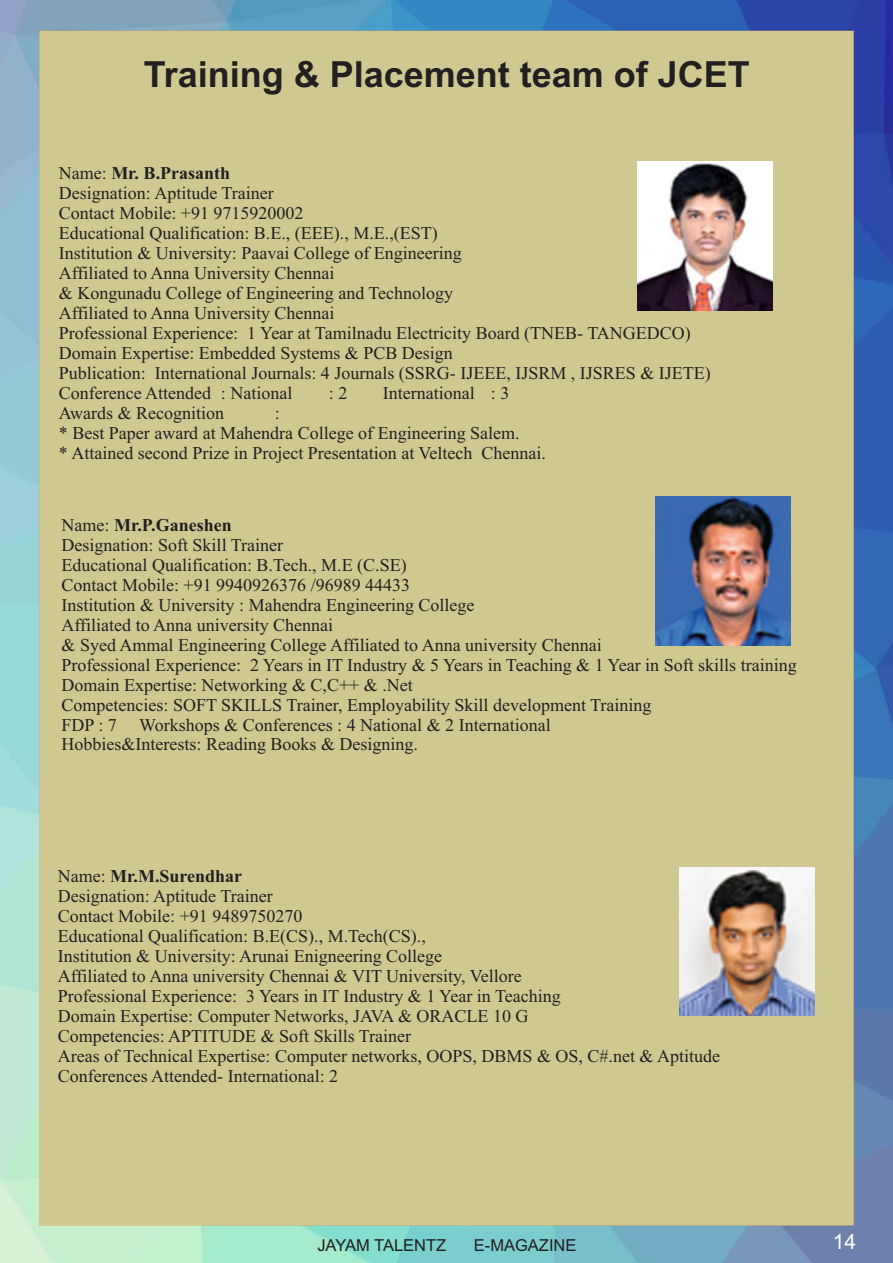
<style>
.page{position:relative;width:893px;height:1263px;background:#fff}
.page>*{position:absolute;margin:0;border:0;box-sizing:border-box;transform-origin:0 0}
.t1{font:700 36px "Arial";color:#231f20}
.t2{font:21px "Arial";color:#fff}
.t3{font:18px/20px "Times New Roman";color:#231f20}
.t4{font:16.5px "Arial";color:#231f20}
.s1{font-weight:700}
</style>
<div class="page">
<img style="left:0;top:0;width:893px;height:1263px">
<img style="left:637px;top:162px;width:135px;height:148px">
<img style="left:656px;top:497px;width:135px;height:148px">
<img style="left:679px;top:867px;width:135px;height:149px">
<h1 class="t1" style="left:144px;top:61px;width:608px">Training &amp; Placement team of JCET</h1>
<p class="t3" style="left:59px;top:165px;width:653px">Name: <span class="s1">Mr. B.Prasanth<br></span>Designation: Aptitude Trainer<br>Contact Mobile: +91 9715920002<br>Educational Qualification: B.E., (EEE)., M.E.,(EST)<br>Institution &amp; University: Paavai College of Engineering<br>Affiliated to Anna University Chennai<br>&amp; Kongunadu College of Engineering and Technology<br>Affiliated to Anna University Chennai<br>Professional Experience: 1 Year at Tamilnadu Electricity Board (TNEB- TANGEDCO)<br>Domain Expertise: Embedded Systems &amp; PCB Design<br>Publication: International Journals: 4 Journals (SSRG- IJEEE, IJSRM , IJSRES &amp; IJETE)<br>Conference Attended : National</p>
<p class="t3" style="left:329px;top:384px;width:20px">: 2</p>
<p class="t3" style="left:383px;top:384px;width:128px">International : 3</p>
<p class="t3" style="left:59px;top:404px;width:167px">Awards &amp; Recognition</p>
<p class="t3" style="left:59px;top:404px;width:489px;text-indent:216px">:<br>* Best Paper award at Mahendra College of Engineering Salem.<br>* Attained second Prize in Project Presentation at Veltech Chennai.</p>
<p class="t3" style="left:62px;top:517px;width:737px">Name: <span class="s1">Mr.P.Ganeshen<br></span>Designation: Soft Skill Trainer<br>Educational Qualification: B.Tech., M.E (C.SE)<br>Contact Mobile: +91 9940926376 /96989 44433<br>Institution &amp; University : Mahendra Engineering College<br>Affiliated to Anna university Chennai<br>&amp; Syed Ammal Engineering College Affiliated to Anna university Chennai<br>Professional Experience: 2 Years in IT Industry &amp; 5 Years in Teaching &amp; 1 Year in Soft skills training Domain Expertise: Networking &amp; C,C++ &amp; .Net<br>Competencies: SOFT SKILLS Trainer, Employability Skill development Training<br>FDP : 7 Workshops &amp; Conferences : 4 National &amp; 2 International<br>Hobbies&amp;Interests: Reading Books &amp; Designing.</p>
<p class="t3" style="left:58px;top:868px;width:664px">Name: <span class="s1">Mr.M.Surendhar<br></span>Designation: Aptitude Trainer<br>Contact Mobile: +91 9489750270<br>Educational Qualification: B.E(CS)., M.Tech(CS).,<br>Institution &amp; University: Arunai Enigneering College<br>Affiliated to Anna university Chennai &amp; VIT University, Vellore<br>Professional Experience: 3 Years in IT Industry &amp; 1 Year in Teaching<br>Domain Expertise: Computer Networks, JAVA &amp; ORACLE 10 G<br>Competencies: APTITUDE &amp; Soft Skills Trainer<br>Areas of Technical Expertise: Computer networks, OOPS, DBMS &amp; OS, C#.net &amp; Aptitude Conferences Attended- International: 2</p>
<p class="t4" style="left:317px;top:1239px;width:130px">JAYAM TALENTZ</p>
<p class="t4" style="left:474px;top:1239px;width:104px">E-MAGAZINE</p>
<p class="t2" style="left:833px;top:1233px;width:25px">14</p>
</div>
